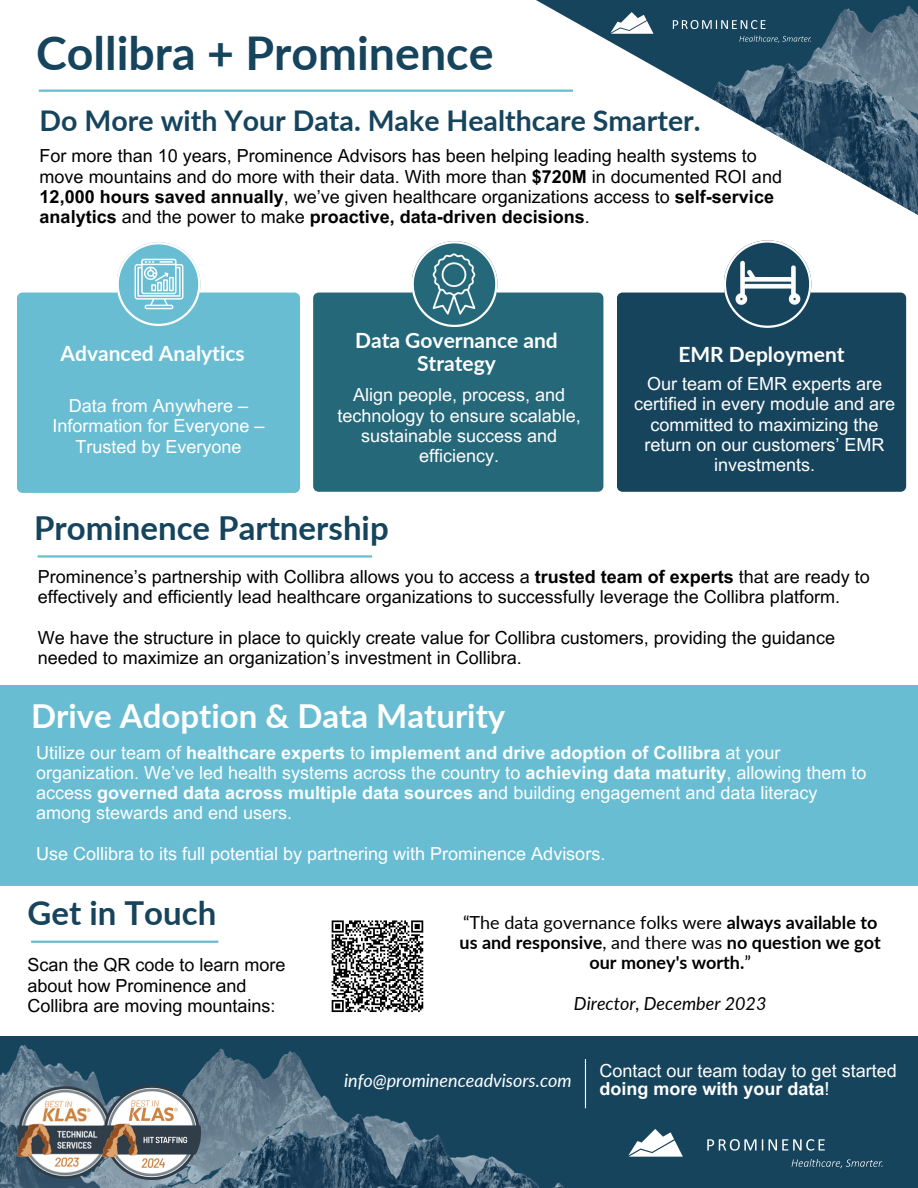
<style>
.page{position:relative;width:918px;height:1188px;background:#fff}
.page>*{position:absolute;margin:0;border:0;box-sizing:border-box;transform-origin:0 0}
.t1{font:700 46.5px "Lato";color:#16445d}
.t2{font:700 33px "Lato";color:#16445d}
.t3{font:700 33px "Lato";color:#fff}
.t4{font:700 28.5px "Lato";color:#16445d}
.t5{font:700 21px/23.7px "Lato";color:#fff;text-align:center}
.t6{font:18px/20.2px "Arial MT Pro";color:#000}
.t7{font:18px/20.2px "Arial MT Pro";color:#fff;text-align:center}
.t8{font:700 18px/20.2px "Lato";color:#000;text-align:center}
.t9{font:italic 18px "Lato";color:#fff}
.t10{font:italic 18px "Lato";color:#000}
.s1{font-weight:700}
.s2{font-weight:400}
</style>
<div class="page">
<div style="left:0;top:1037px;width:918px;height:151px;background:#16445d"></div>
<img style="left:477px;top:0;width:441px;height:215px">
<hr style="left:39px;top:90px;width:534px;height:2px;background:#69bdd2">
<hr style="left:38px;top:555px;width:334px;height:3px;background:#69bdd2">
<svg style="left:761px;top:1139px;width:2px;height:12px"></svg>
<svg style="left:769px;top:1139px;width:56px;height:12px"></svg>
<svg style="left:792px;top:1159px;width:90px;height:9px"></svg>
<svg style="left:673px;top:20px;width:93px;height:9px"></svg>
<svg style="left:610px;top:12px;width:44px;height:22px"></svg>
<svg style="left:739px;top:36px;width:72px;height:7px"></svg>
<div style="left:313px;top:293px;width:290px;height:199px;background:#246879"></div>
<div style="left:617px;top:293px;width:289px;height:199px;background:#16445d"></div>
<div style="left:17px;top:293px;width:283px;height:200px;background:#69bdd2"></div>
<svg style="left:117px;top:242px;width:83px;height:84px"></svg>
<img style="left:132px;top:258px;width:53px;height:53px">
<svg style="left:412px;top:241px;width:85px;height:86px"></svg>
<img style="left:421px;top:251px;width:66px;height:66px">
<svg style="left:724px;top:260px;width:87px;height:68px"></svg>
<img style="left:731px;top:240px;width:73px;height:73px">
<div style="left:0;top:685px;width:918px;height:201px;background:#69bdd2"></div>
<hr style="left:31px;top:941px;width:187px;height:2px;background:#69bdd2">
<svg style="left:331px;top:920px;width:93px;height:93px"></svg>
<img style="left:0;top:1036px;width:758px;height:152px">
<img style="left:17px;top:1087px;width:85px;height:91px">
<img style="left:102px;top:1085px;width:98px;height:95px">
<p class="t1" style="left:36px;top:24px;width:459px">Collibra + Prominence</p>
<p class="t4" style="left:40px;top:103px;width:662px">Do More with Your Data. Make Healthcare Smarter.</p>
<p class="t6" style="left:40px;top:148px;width:744px">For more than 10 years, Prominence Advisors has been helping leading health systems to move mountains and do more with their data. With more than <span class="s1">$720M</span> in documented ROI and <span class="s1">12,000 hours saved annually</span>, we’ve given healthcare organizations access to <span class="s1">self-service analytics</span> and the power to make <span class="s1">proactive, data-driven decisions</span>.</p>
<h2 class="t5" style="left:61px;top:341px;width:186px">Advanced Analytics</h2>
<p class="t7" style="left:52px;top:398px;width:214px">Data from Anywhere –<br>Information for Everyone –<br>Trusted by Everyone</p>
<h4 class="t5" style="left:355px;top:328px;width:204px">Data Governance and<br>Strategy</h4>
<h4 class="t7" style="left:338px;top:387px;width:245px">Align people, process, and technology to ensure scalable, sustainable success and efficiency.</h4>
<p class="t2" style="left:34px;top:507px;width:356px">Prominence Partnership</p>
<p class="t5" style="left:678px;top:342px;width:168px">EMR Deployment</p>
<p class="t7" style="left:634px;top:376px;width:263px">Our team of EMR experts are certified in every module and are committed to maximizing the return on our customers’ EMR investments.</p>
<p class="t6" style="left:38px;top:569px;width:834px">Prominence’s partnership with Collibra allows you to access a <span class="s1">trusted team of experts</span> that are ready to effectively and efficiently lead healthcare organizations to successfully leverage the Collibra platform.</p>
<p class="t6" style="left:38px;top:629px;width:799px">We have the structure in place to quickly create value for Collibra customers, providing the guidance needed to maximize an organization’s investment in Collibra.</p>
<p class="t3" style="left:31px;top:695px;width:476px">Drive Adoption &amp; Data Maturity</p>
<p class="t7" style="left:36px;top:744px;width:832px;text-align:left">Utilize our team of <span class="s1">healthcare experts</span> to <span class="s1">implement and drive adoption of Collibra</span> at your organization. We’ve led health systems across the country to <span class="s1">achieving data maturity</span>, allowing them to access <span class="s1">governed data across multiple data sources a</span>nd building engagement and data literacy among stewards and end users.</p>
<h2 class="t7" style="left:36px;top:846px;width:571px">Use Collibra to its full potential by partnering with Prominence Advisors.</h2>
<h4 class="t2" style="left:28px;top:893px;width:190px">Get in Touch</h4>
<h2 class="t6" style="left:28px;top:957px;width:260px">Scan the QR code to learn more about how Prominence and<br>Collibra are moving mountains:</h2>
<p class="t8" style="left:460px;top:912px;width:423px"><span class="s2">“The data governance folks were</span> always available to us and responsive<span class="s2">, and there was</span> no question we got our money's worth.<span class="s2">”</span></p>
<p class="t10" style="left:574px;top:992px;width:194px">Director, December 2023</p>
<p class="t9" style="left:344px;top:1069px;width:229px">info@prominenceadvisors.com</p>
<p class="t7" style="left:600px;top:1064px;width:299px;line-height:18px;text-align:left">Contact our team today to get started <span class="s1">doing more with your data</span>!</p>
</div>
